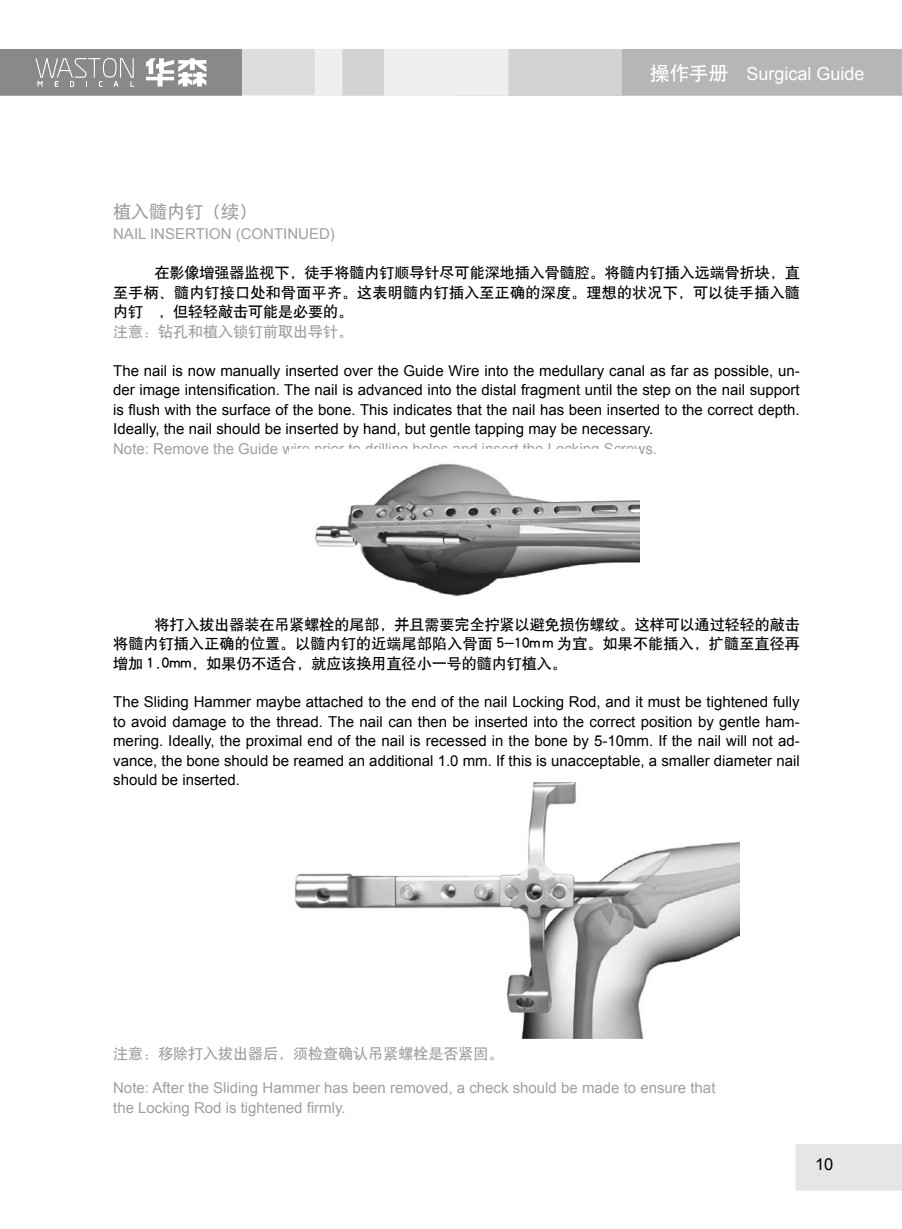
<style>
.page{position:relative;width:902px;height:1229px;background:#fff}
.page>*{position:absolute;margin:0;border:0;box-sizing:border-box;transform-origin:0 0}
.t1{font:18px "Arial";color:#fff}
.t2{font:18px "H Yb 1 gj";color:#9fa0a0}
.t3{font:16.5px "Arial";color:#000}
.t4{font:15px/19.5px "Arial";color:#000;text-align:justify}
.t5{font:15px/19.5px "H Yb 1 gj";letter-spacing:.015em;color:#000;text-align:justify}
.t6{font:15px/19.5px "Arial";color:#9fa0a0}
.t7{font:15px "H Yb 1 gj";color:#9fa0a0}
.s1{font-family:"H Yb 1 gj";font-size:19.5px}
</style>
<div class="page">
<img style="left:315px;top:463px;width:324px;height:134px">
<img style="left:294px;top:782px;width:445px;height:256px">
<div style="left:237px;top:50px;width:96px;height:45px;background:#dcdddd"></div>
<div style="left:236px;top:49px;width:98px;height:46px;border:2px solid #dcdddd"></div>
<div style="left:1px;top:50px;width:240px;height:45px;background:#898989"></div>
<div style="left:0;top:49px;width:242px;height:47px;border:2px solid #898989"></div>
<div style="left:458px;top:50px;width:443px;height:45px;background:#b5b6b6"></div>
<div style="left:457px;top:49px;width:444px;height:47px;border:2px solid #b5b6b6"></div>
<div style="left:394px;top:50px;width:227px;height:45px;background:#d3d3d4"></div>
<div style="left:393px;top:49px;width:229px;height:47px;border:2px solid #d3d3d4"></div>
<div style="left:315px;top:50px;width:192px;height:45px;background:#efefef"></div>
<div style="left:315px;top:49px;width:193px;height:47px;border:2px solid #efefef"></div>
<div style="left:343px;top:50px;width:40px;height:45px;background:#d3d3d4"></div>
<div style="left:342px;top:49px;width:42px;height:47px;border:2px solid #d3d3d4"></div>
<div style="left:796px;top:1145px;width:105px;height:45px;background:#e6e6e6"></div>
<div style="left:795px;top:1144px;width:106px;height:47px;border:2px solid #e6e6e6"></div>
<svg style="left:146px;top:58px;width:60px;height:28px"></svg>
<svg style="left:35px;top:58px;width:99px;height:29px"></svg>
<p class="t1" style="left:650px;top:62px;width:216px"><span class="s1">操作手册</span> Surgical Guide</p>
<p class="t2" style="left:113px;top:202px;width:145px">植入髓内钉（续）</p>
<p class="t6" style="left:113px;top:224px;width:223px">NAIL INSERTION (CONTINUED)</p>
<p class="t5" style="left:113px;top:263px;width:688px;text-indent:41px">在影像增强器监视下，徒手将髓内钉顺导针尽可能深地插入骨髓腔。将髓内钉插入远端骨折块，直至手柄、髓内钉接口处和骨面平齐。这表明髓内钉插入至正确的深度。理想的状况下，可以徒手插入髓内钉 ，但轻轻敲击可能是必要的。</p>
<p class="t7" style="left:113px;top:324px;width:241px">注意：钻孔和植入锁钉前取出导针。</p>
<p class="t4" style="left:113px;top:361px;width:688px">The nail is now manually inserted over the Guide Wire into the medullary canal as far as possible, un&shy;der image intensification. The nail is advanced into the distal fragment until the step on the nail support is flush with the surface of the bone. This indicates that the nail has been inserted to the correct depth.<br>Ideally, the nail should be inserted by hand, but gentle tapping may be necessary.</p>
<p class="t6" style="left:113px;top:439px;width:545px">Note: Remove the Guide wire prior to drilling holes and insert the Locking Screws.</p>
<p class="t5" style="left:113px;top:614px;width:688px;text-indent:41px">将打入拔出器装在吊紧螺栓的尾部，并且需要完全拧紧以避免损伤螺纹。这样可以通过轻轻的敲击将髓内钉插入正确的位置。以髓内钉的近端尾部陷入骨面 5-10m m 为宜。如果不能插入，扩髓至直径再增加 1.0mm，如果仍不适合，就应该换用直径小一号的髓内钉植入。</p>
<p class="t4" style="left:113px;top:692px;width:688px">The Sliding Hammer maybe attached to the end of the nail Locking Rod, and it must be tightened fully to avoid damage to the thread. The nail can then be inserted into the correct position by gentle ham&shy;mering. Ideally, the proximal end of the nail is recessed in the bone by 5-10mm. If the nail will not ad&shy;vance, the bone should be reamed an additional 1.0 mm. If this is unacceptable, a smaller diameter nail should be inserted.</p>
<p class="t7" style="left:113px;top:1045px;width:392px">注意：移除打入拔出器后，须检查确认吊紧螺栓是否紧固。</p>
<p class="t6" style="left:113px;top:1078px;width:603px">Note: After the Sliding Hammer has been removed, a check should be made to ensure that the Locking Rod is tightened firmly.</p>
<p class="t3" style="left:815px;top:1153px;width:20px">10</p>
</div>
